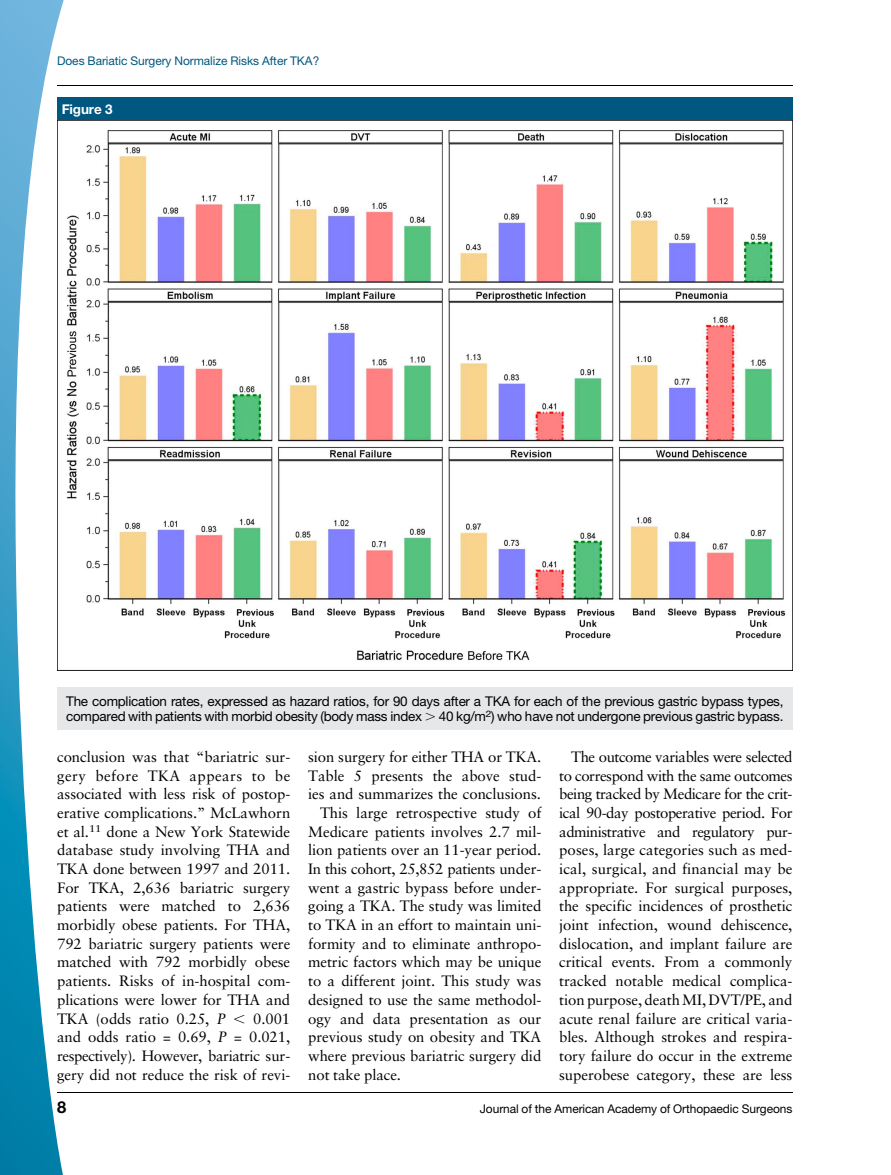
<style>
.page{position:relative;width:891px;height:1175px;background:#fff}
.page>*{position:absolute;margin:0;border:0;box-sizing:border-box;transform-origin:0 0}
.t1{font:16.5px "Adv O Td 1 f 5 cc 91.B";color:#000}
.t2{font:15px/18.8px "Adv O Tece 49054";color:#000;text-align:justify}
.t3{font:15px "Adv O Tece 49054";letter-spacing:-.02em;color:#000}
.t4{font:13.5px/14.9px "Adv OT7 fe 89 a 09";letter-spacing:-.015em;color:#000}
.t5{font:13.5px "Adv O Td 1 f 5 cc 91.B";color:#fff}
.t6{font:12px "Adv OT7 fe 89 a 09";color:#000}
.t7{font:12px "Adv OT7 fe 89 a 09";color:#00577f}
.s1{font-family:"Adv PS586 B"}
.s2{font-style:inherit}
.s3{font-family:"Adv OT35458 d 10.I"}
</style>
<div class="page">
<svg style="left:0;top:0;width:66px;height:1174px"></svg>
<div style="left:57px;top:98px;width:735px;height:22px;background:#00577f"></div>
<div style="left:57px;top:687px;width:735px;height:43px;background:#e6e7e8"></div>
<img style="left:57px;top:120px;width:735px;height:551px">
<hr style="left:57px;top:85px;width:735px;height:1px;background:#000">
<hr style="left:57px;top:1092px;width:735px;height:1px;background:#000">
<p class="t7" style="left:57px;top:57px;width:264px">Does Bariatic Surgery Normalize Risks After TKA?</p>
<p class="t5" style="left:62px;top:104px;width:52px">Figure 3</p>
<p class="t4" style="left:66px;top:695px;width:719px">The complication rates, expressed as hazard ratios, for 90 days after a TKA for each of the previous gastric bypass types, compared with patients with morbid obesity (body mass index <span class="s1">.</span> 40 kg/m<sup>2</sup>) who have not undergone previous gastric bypass.</p>
<p class="t2" style="left:57px;top:748px;width:235px">conclusion was that <span class="s2">“</span>bariatric sur&shy;gery before TKA appears to be associated with less risk of postop&shy;erative complications.<span class="s2">”</span> McLawhorn et al.<sup>11</sup> done a New York Statewide database study involving THA and TKA done between 1997 and 2011.<br>For TKA, 2,636 bariatric surgery patients were matched to 2,636 morbidly obese patients. For THA, 792 bariatric surgery patients were matched with 792 morbidly obese patients. Risks of in-hospital com&shy;plications were lower for THA and TKA (odds ratio 0.25, <span class="s3">P</span> <span class="s1">,</span> 0.001 and odds ratio = 0.69, <span class="s3">P</span> = 0.021, respectively). However, bariatric sur&shy;gery did not reduce the risk of revi-</p>
<p class="t2" style="left:308px;top:748px;width:235px">sion surgery for either THA or TKA.</p>
<p class="t2" style="left:308px;top:767px;width:235px">Table 5 presents the above stud-</p>
<p class="t2" style="left:308px;top:786px;width:234px">ies and summarizes the conclusions.</p>
<p class="t2" style="left:320px;top:804px;width:223px">This large retrospective study of</p>
<p class="t2" style="left:308px;top:823px;width:235px">Medicare patients involves 2.7 mil-</p>
<p class="t2" style="left:308px;top:842px;width:235px">lion patients over an 11-year period.</p>
<p class="t3" style="left:308px;top:862px;width:235px">In this cohort, 25,852 patients under-</p>
<p class="t2" style="left:308px;top:879px;width:235px">went a gastric bypass before under-</p>
<p class="t2" style="left:308px;top:898px;width:235px">going a TKA. The study was limited</p>
<p class="t2" style="left:308px;top:916px;width:235px">to TKA in an effort to maintain uni-</p>
<p class="t2" style="left:308px;top:935px;width:235px">formity and to eliminate anthropo-</p>
<p class="t2" style="left:308px;top:954px;width:235px">metric factors which may be unique</p>
<p class="t2" style="left:308px;top:972px;width:235px">to a different joint. This study was</p>
<p class="t2" style="left:308px;top:991px;width:235px">designed to use the same methodol-</p>
<p class="t2" style="left:308px;top:1010px;width:235px">ogy and data presentation as our</p>
<p class="t2" style="left:308px;top:1028px;width:235px">previous study on obesity and TKA</p>
<p class="t2" style="left:308px;top:1047px;width:235px">where previous bariatric surgery did</p>
<p class="t2" style="left:308px;top:1066px;width:94px">not take place.</p>
<p class="t2" style="left:559px;top:748px;width:235px;text-indent:12px">The outcome variables were selected to correspond with the same outcomes being tracked by Medicare for the crit&shy;ical 90-day postoperative period. For administrative and regulatory pur&shy;poses, large categories such as med&shy;ical, surgical, and financial may be appropriate. For surgical purposes, the specific incidences of prosthetic joint infection, wound dehiscence, dislocation, and implant failure are critical events. From a commonly tracked notable medical complica&shy;tion purpose, death MI, DVT/PE, and acute renal failure are critical varia&shy;bles. Although strokes and respira&shy;tory failure do occur in the extreme superobese category, these are less</p>
<p class="t1" style="left:57px;top:1101px;width:11px">8</p>
<p class="t6" style="left:480px;top:1104px;width:314px">Journal of the American Academy of Orthopaedic Surgeons</p>
</div>
